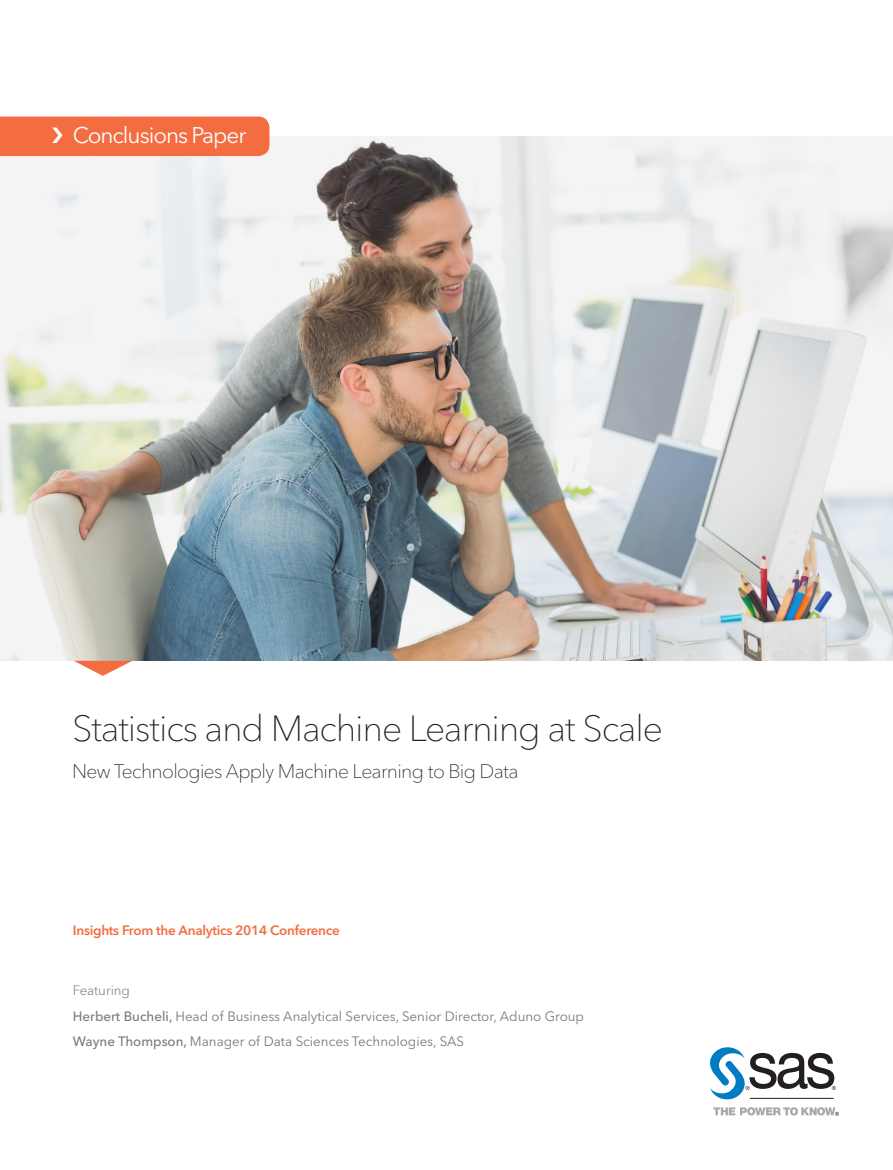
<style>
.page{position:relative;width:893px;height:1170px;background:#fff}
.page>*{position:absolute;margin:0;border:0;box-sizing:border-box;transform-origin:0 0}
.t1{font:100 36px "Avenir Next W1 G";letter-spacing:-.035em;color:#231f20}
.t2{font:22.5px "Avenir Next W1 G";letter-spacing:-.045em;color:#fff}
.t3{font:100 19.5px "Avenir Next W1 G";letter-spacing:-.035em;color:#231f20}
.t4{font:13.5px/25.5px "Avenir Next W1 G";color:#787a7d}
.t5{font:600 13.5px "Avenir Next W1 G";letter-spacing:-.02em;color:#f36d41}
.s1{font-weight:300}
.s2{font-weight:500}
</style>
<div class="page">
<img style="left:0;top:137px;width:893px;height:523px">
<svg style="left:74px;top:660px;width:58px;height:15px"></svg>
<svg style="left:713px;top:1107px;width:126px;height:8px"></svg>
<svg style="left:710px;top:1047px;width:126px;height:53px"></svg>
<hr style="left:750px;top:1097px;width:84px;height:1px;background:#231f20">
<div style="left:0;top:116px;width:269px;height:40px;background:#f36d41"></div>
<h2 class="t2" style="left:73px;top:122px;width:175px">Conclusions Paper</h2>
<h1 class="t1" style="left:72px;top:706px;width:592px">Statistics and Machine Learning at Scale</h1>
<h3 class="t3" style="left:72px;top:760px;width:448px">New Technologies Apply Machine Learning to Big Data</h3>
<p class="t5" style="left:73px;top:922px;width:269px">Insights From the Analytics 2014 Conference</p>
<p class="t4" style="left:73px;top:977px;width:513px"><span class="s1">Featuring<br></span><span class="s2">Herbert Bucheli,</span> Head of Business Analytical Services, Senior Director, Aduno Group<br><span class="s2">Wayne Thompson,</span> Manager of Data Sciences Technologies, SAS</p>
</div>
